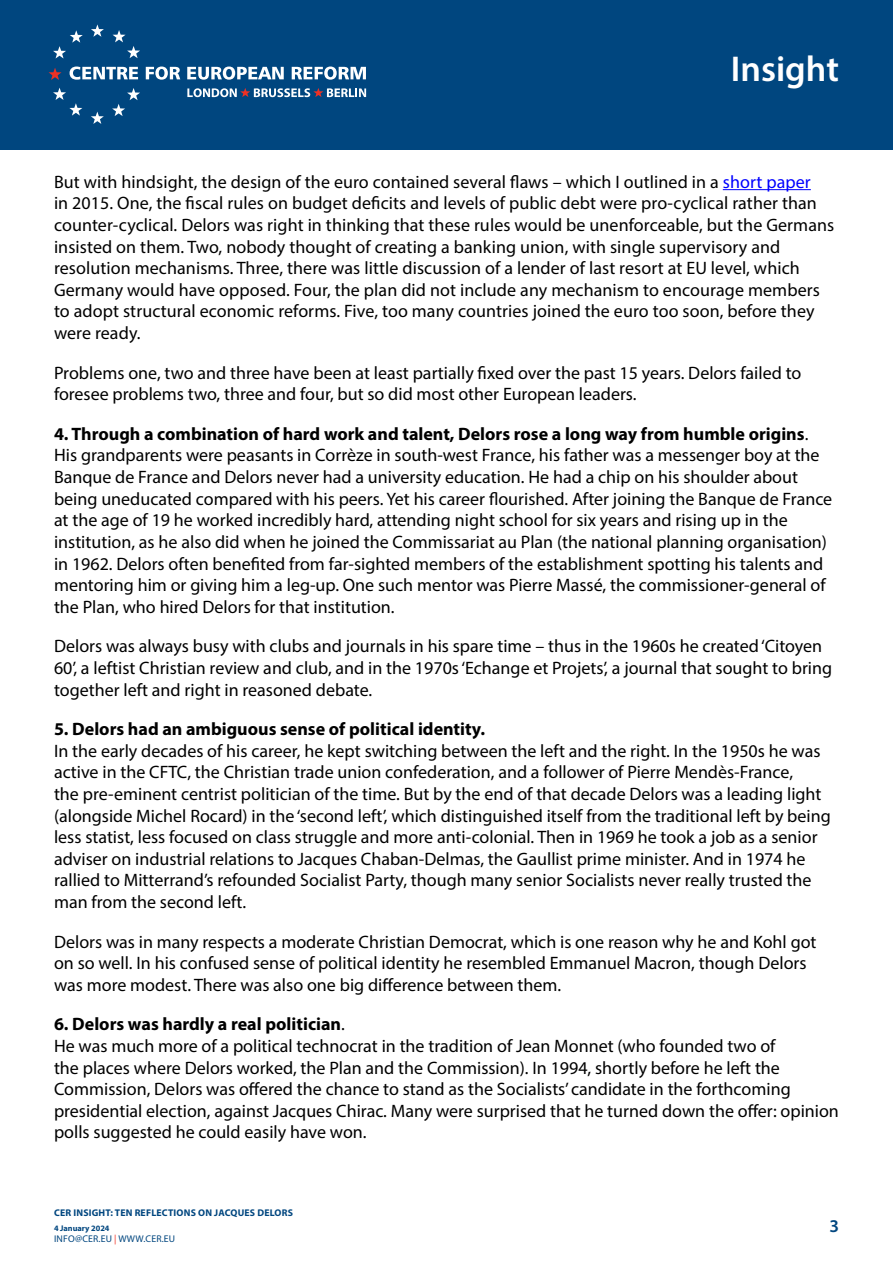
<style>
.page{position:relative;width:893px;height:1263px;background:#fff}
.page>*{position:absolute;margin:0;border:0;box-sizing:border-box;transform-origin:0 0}
.t1{font:600 36px "Myriad Pro";color:#fff}
.t2{font:18px/21.6px "Myriad Pro";color:#000}
.t3{font:700 18px "Myriad Pro";color:#000}
.t4{font:600 18px "Myriad Pro";color:#00467f}
.t5{font:700 9.75px "Myriad Pro";letter-spacing:.02em;color:#00467f}
.t6{font:9.75px "Myriad Pro";letter-spacing:.02em;color:#00467f}
.t7{font:700 8.25px "Myriad Pro";color:#00467f}
.s1{color:#00f}
.s2{font-weight:700}
.s3{color:#ee3124}
</style>
<div class="page">
<hr style="left:723px;top:189px;width:88px;height:1px;background:#00f">
<div style="left:0;top:0;width:893px;height:150px;background:#00467f"></div>
<svg style="left:91px;top:24px;width:13px;height:13px"></svg>
<svg style="left:113px;top:30px;width:27px;height:28px"></svg>
<svg style="left:112px;top:88px;width:28px;height:28px"></svg>
<svg style="left:91px;top:112px;width:13px;height:12px"></svg>
<svg style="left:53px;top:88px;width:29px;height:28px"></svg>
<svg style="left:53px;top:30px;width:30px;height:28px"></svg>
<svg style="left:49px;top:68px;width:13px;height:12px"></svg>
<svg style="left:70px;top:67px;width:68px;height:13px"></svg>
<svg style="left:146px;top:67px;width:34px;height:13px"></svg>
<svg style="left:187px;top:67px;width:97px;height:13px"></svg>
<svg style="left:292px;top:67px;width:74px;height:13px"></svg>
<svg style="left:187px;top:88px;width:179px;height:9px"></svg>
<h1 class="t1" style="left:731px;top:46px;width:110px">Insight</h1>
<p class="t2" style="left:54px;top:171px;width:782px">But with hindsight, the design of the euro contained several flaws – which I outlined in a <span class="s1">short paper<br></span>in 2015. One, the fiscal rules on budget deficits and levels of public debt were pro-cyclical rather than counter-cyclical. Delors was right in thinking that these rules would be unenforceable, but the Germans insisted on them. Two, nobody thought of creating a banking union, with single supervisory and resolution mechanisms. Three, there was little discussion of a lender of last resort at EU level, which Germany would have opposed. Four, the plan did not include any mechanism to encourage members to adopt structural economic reforms. Five, too many countries joined the euro too soon, before they were ready.</p>
<p class="t2" style="left:54px;top:362px;width:749px">Problems one, two and three have been at least partially fixed over the past 15 years. Delors failed to foresee problems two, three and four, but so did most other European leaders.</p>
<p class="t2" style="left:54px;top:423px;width:780px"><span class="s2">4. Through a combination of hard work and talent, Delors rose a long way from humble origins</span>.<br>His grandparents were peasants in Corrèze in south-west France, his father was a messenger boy at the Banque de France and Delors never had a university education. He had a chip on his shoulder about being uneducated compared with his peers. Yet his career flourished. After joining the Banque de France at the age of 19 he worked incredibly hard, attending night school for six years and rising up in the institution, as he also did when he joined the Commissariat au Plan (the national planning organisation) in 1962. Delors often benefited from far-sighted members of the establishment spotting his talents and mentoring him or giving him a leg-up. One such mentor was Pierre Massé, the commissioner-general of the Plan, who hired Delors for that institution.</p>
<p class="t2" style="left:54px;top:635px;width:780px">Delors was always busy with clubs and journals in his spare time – thus in the 1960s he created ‘Citoyen<br>60’, a leftist Christian review and club, and in the 1970s ‘Echange et Projets’, a journal that sought to bring together left and right in reasoned debate.</p>
<p class="t3" style="left:54px;top:717px;width:433px">5. Delors had an ambiguous sense of political identity.</p>
<p class="t2" style="left:54px;top:740px;width:778px">In the early decades of his career, he kept switching between the left and the right. In the 1950s he was active in the CFTC, the Christian trade union confederation, and a follower of Pierre Mendès-France,<br>the pre-eminent centrist politician of the time. But by the end of that decade Delors was a leading light (alongside Michel Rocard) in the ‘second left’, which distinguished itself from the traditional left by being less statist, less focused on class struggle and more anti-colonial. Then in 1969 he took a job as a senior adviser on industrial relations to Jacques Chaban-Delmas, the Gaullist prime minister. And in 1974 he rallied to Mitterrand’s refounded Socialist Party, though many senior Socialists never really trusted the man from the second left.</p>
<p class="t2" style="left:54px;top:930px;width:764px">Delors was in many respects a moderate Christian Democrat, which is one reason why he and Kohl got on so well. In his confused sense of political identity he resembled Emmanuel Macron, though Delors was more modest. There was also one big difference between them.</p>
<p class="t2" style="left:54px;top:1013px;width:786px"><span class="s2">6. Delors was hardly a real politician</span>.<br>He was much more of a political technocrat in the tradition of Jean Monnet (who founded two of<br>the places where Delors worked, the Plan and the Commission). In 1994, shortly before he left the Commission, Delors was offered the chance to stand as the Socialists’ candidate in the forthcoming presidential election, against Jacques Chirac. Many were surprised that he turned down the offer: opinion polls suggested he could easily have won.</p>
<p class="t5" style="left:54px;top:1207px;width:240px">CER INSIGHT: TEN REFLECTIONS ON JACQUES DELORS</p>
<p class="t7" style="left:54px;top:1223px;width:57px">4 January 2024</p>
<p class="t6" style="left:54px;top:1233px;width:123px">INFO@CER.EU <span class="s3">|</span> WWW.CER.EU</p>
<p class="t4" style="left:829px;top:1215px;width:11px">3</p>
</div>
